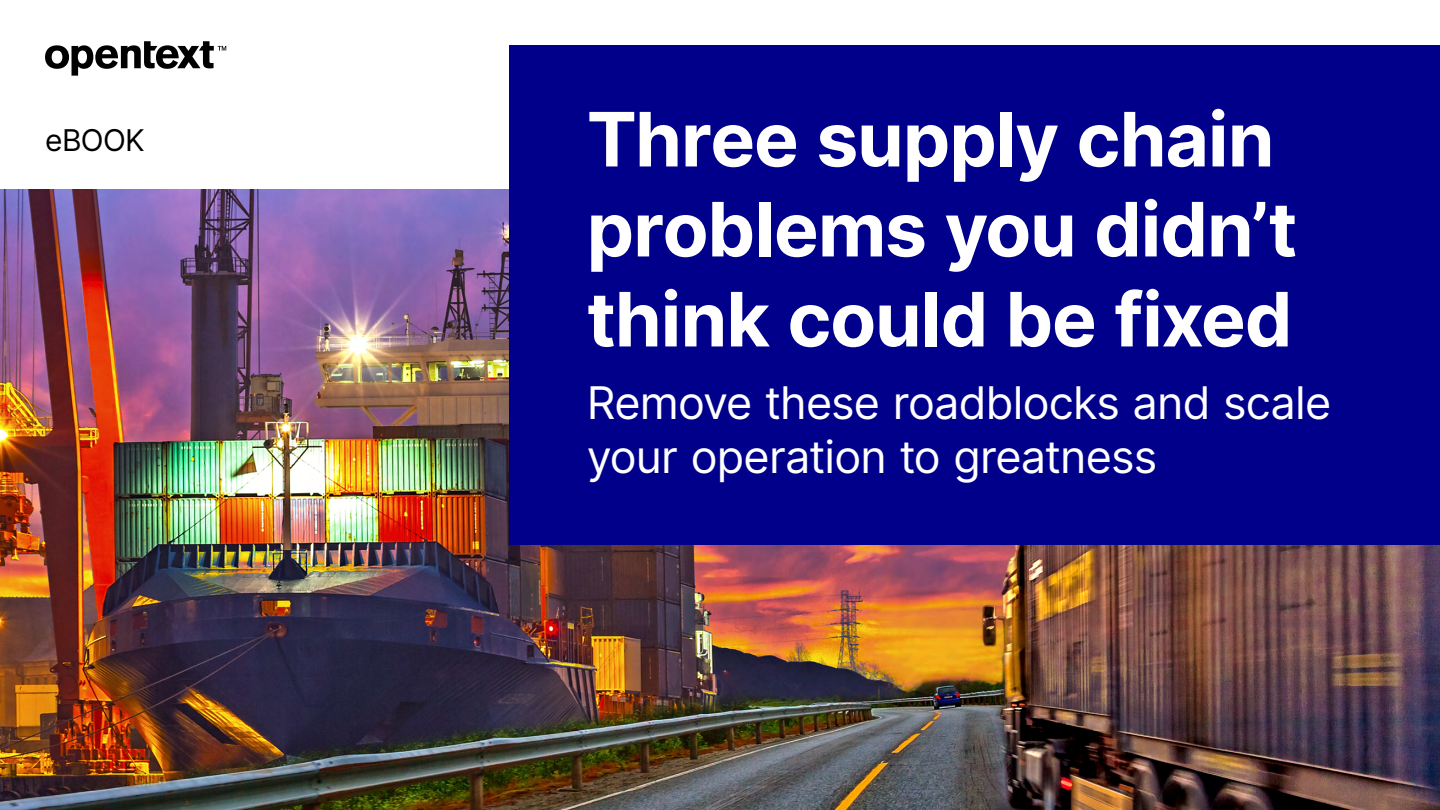
<style>
.page{position:relative;width:1440px;height:810px;background:#fff}
.page>*{position:absolute;margin:0;border:0;box-sizing:border-box;transform-origin:0 0}
.t1{font:700 75px/90px "Inter";letter-spacing:-.01em;color:#fff}
.t2{font:45px/54px "Inter";letter-spacing:-.02em;color:#fff}
.t3{font:30px "Inter";letter-spacing:-.02em;color:#000}
</style>
<div class="page">
<img style="left:0;top:189px;width:1440px;height:621px">
<div style="left:510px;top:45px;width:930px;height:499px;background:#00008b"></div>
<svg style="left:45px;top:41px;width:181px;height:35px"></svg>
<p class="t3" style="left:45px;top:118px;width:101px">eBOOK</p>
<h1 class="t1" style="left:587px;top:93px;width:712px">Three supply chain problems you didn’t think could be fixed</h1>
<h2 class="t2" style="left:587px;top:375px;width:746px">Remove these roadblocks and scale your operation to greatness</h2>
</div>
